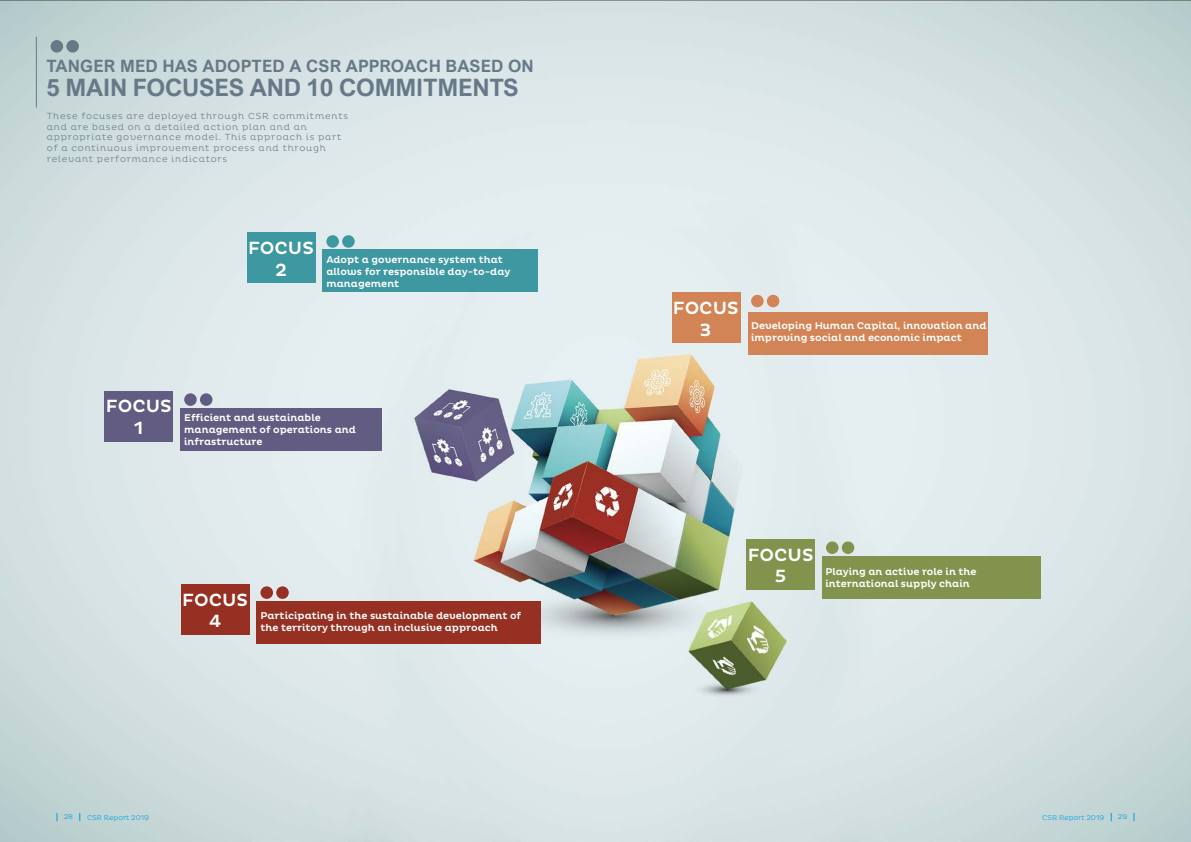
<style>
.page{position:relative;width:1191px;height:842px;background:#fff}
.page>*{position:absolute;margin:0;border:0;box-sizing:border-box;transform-origin:0 0}
.t1{font:700 24px "Arial Nova";letter-spacing:-.01em;color:#677989}
.t2{font:500 18px/21.6px "Pluto";color:#fff;text-align:center}
.t3{font:700 17px "Arial Nova";letter-spacing:.01em;color:#677989}
.t4{font:500 10px/12px "Pluto";color:#fff}
.t5{font:300 9px/10.8px "Pluto";letter-spacing:.09em;color:#677989}
.t6{font:300 7px "Pluto";color:#009fe3}
</style>
<div class="page">
<img style="left:0;top:0;width:1191px;height:842px">
<div style="left:200px;top:393px;width:12px;height:13px;background:#625c82;border-radius:50%"></div>
<div style="left:767px;top:295px;width:12px;height:12px;background:#d28456;border-radius:50%"></div>
<div style="left:841px;top:541px;width:13px;height:13px;background:#82934d;border-radius:50%"></div>
<div style="left:342px;top:235px;width:13px;height:13px;background:#3e98a1;border-radius:50%"></div>
<div style="left:276px;top:586px;width:13px;height:13px;background:#963022;border-radius:50%"></div>
<div style="left:184px;top:393px;width:13px;height:13px;background:#625c82;border-radius:50%"></div>
<div style="left:751px;top:295px;width:12px;height:12px;background:#d28456;border-radius:50%"></div>
<div style="left:826px;top:541px;width:12px;height:13px;background:#82934d;border-radius:50%"></div>
<div style="left:326px;top:235px;width:13px;height:13px;background:#3e98a1;border-radius:50%"></div>
<div style="left:260px;top:586px;width:13px;height:13px;background:#963022;border-radius:50%"></div>
<div style="left:66px;top:40px;width:13px;height:13px;background:#677989;border-radius:50%"></div>
<div style="left:51px;top:40px;width:12px;height:13px;background:#677989;border-radius:50%"></div>
<hr style="left:36px;top:37px;width:1px;height:71px;background:#677989">
<div style="left:180px;top:408px;width:202px;height:42px;background:#625c82"></div>
<div style="left:256px;top:601px;width:284px;height:42px;background:#963022"></div>
<div style="left:821px;top:557px;width:219px;height:42px;background:#82934d"></div>
<div style="left:748px;top:312px;width:240px;height:42px;background:#d28456"></div>
<div style="left:323px;top:250px;width:215px;height:42px;background:#3e98a1"></div>
<div style="left:105px;top:391px;width:68px;height:51px;background:#625c82"></div>
<div style="left:247px;top:233px;width:68px;height:50px;background:#3e98a1"></div>
<div style="left:672px;top:292px;width:68px;height:51px;background:#d28456"></div>
<div style="left:181px;top:584px;width:69px;height:51px;background:#963022"></div>
<div style="left:746px;top:540px;width:69px;height:50px;background:#82934d"></div>
<h3 class="t3" style="left:46px;top:56px;width:489px">TANGER MED HAS ADOPTED A CSR APPROACH BASED ON</h3>
<h1 class="t1" style="left:46px;top:73px;width:474px">5 MAIN FOCUSES AND 10 COMMITMENTS</h1>
<p class="t5" style="left:47px;top:110px;width:303px">These focuses are deployed through CSR commitments and are based on a detailed action plan and an appropriate governance model. This approach is part of a continuous improvement process and through relevant performance indicators</p>
<h2 class="t2" style="left:248px;top:238px;width:67px">FOCUS<br>2</h2>
<p class="t4" style="left:326px;top:254px;width:185px">Adopt a governance system that allows for responsible day-to-day management</p>
<h2 class="t2" style="left:106px;top:396px;width:67px">FOCUS<br>1</h2>
<p class="t4" style="left:184px;top:412px;width:173px">Efficient and sustainable management of operations and infrastructure</p>
<h2 class="t2" style="left:182px;top:589px;width:67px">FOCUS<br>4</h2>
<p class="t4" style="left:260px;top:610px;width:262px">Participating in the sustainable development of the territory through an inclusive approach</p>
<h2 class="t2" style="left:673px;top:297px;width:67px">FOCUS<br>3</h2>
<p class="t4" style="left:751px;top:319px;width:237px">Developing Human Capital, innovation and improving social and economic impact</p>
<h2 class="t2" style="left:748px;top:544px;width:67px">FOCUS<br>5</h2>
<p class="t4" style="left:825px;top:566px;width:153px">Playing an active role in the international supply chain</p>
<p class="t6" style="left:64px;top:813px;width:11px">28</p>
<p class="t6" style="left:87px;top:813px;width:64px">CSR Report 2019</p>
<p class="t6" style="left:1042px;top:813px;width:64px">CSR Report 2019</p>
<p class="t6" style="left:1117px;top:813px;width:11px">29</p>
</div>
